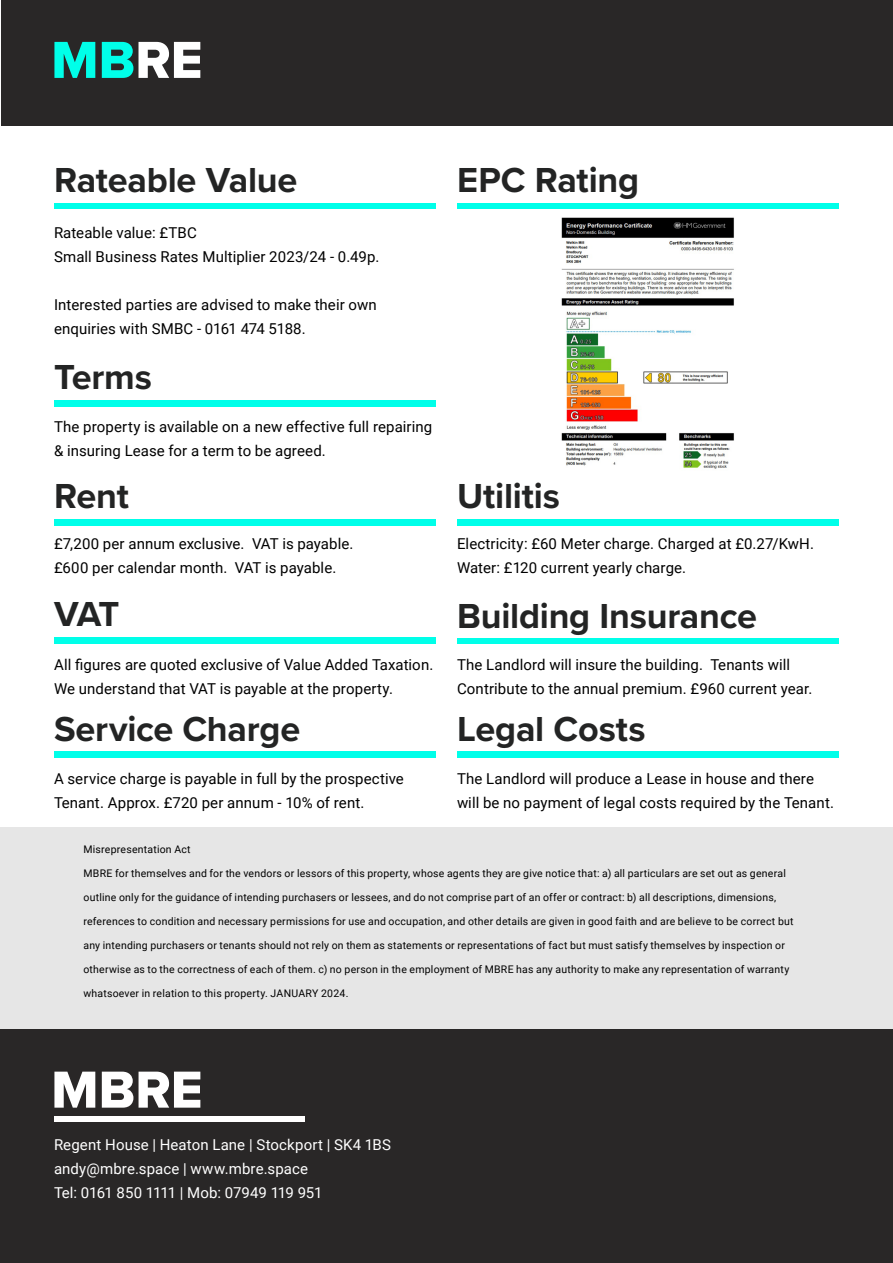
<style>
.page{position:relative;width:893px;height:1263px;background:#fff}
.page>*{position:absolute;margin:0;border:0;box-sizing:border-box;transform-origin:0 0}
.t1{font:54px "Proxima Nova Extrabld";color:#00ffe9}
.t2{font:54px "Proxima Nova Extrabld";color:#fff}
.Header_2{font:700 36px "Proxima Nova";letter-spacing:-.005em;color:#232424}
.Body_Copy{font:15px/24px "Roboto";letter-spacing:.005em;color:#000}
.Body_Copy-2{font:15px "Roboto";letter-spacing:.005em;color:#fff}
.Terms{font:10.5px "Roboto";letter-spacing:.02em;color:#000}
.s1{color:#fff}
</style>
<div class="page">
<div style="left:2px;top:0;width:891px;height:125px;background:#292727"></div>
<div style="left:54px;top:203px;width:382px;height:5px;background:#00ffe9"></div>
<div style="left:54px;top:400px;width:382px;height:6px;background:#00ffe9"></div>
<div style="left:54px;top:519px;width:382px;height:7px;background:#00ffe9"></div>
<div style="left:457px;top:203px;width:382px;height:5px;background:#00ffe9"></div>
<div style="left:457px;top:751px;width:382px;height:7px;background:#00ffe9"></div>
<div style="left:0;top:827px;width:893px;height:202px;background:#e6e6e6"></div>
<div style="left:0;top:1029px;width:893px;height:234px;background:#292727"></div>
<div style="left:54px;top:1116px;width:251px;height:5px;background:#fff"></div>
<img style="left:561px;top:217px;width:173px;height:252px">
<div style="left:457px;top:638px;width:382px;height:6px;background:#00ffe9"></div>
<div style="left:54px;top:751px;width:382px;height:7px;background:#00ffe9"></div>
<div style="left:54px;top:637px;width:382px;height:7px;background:#00ffe9"></div>
<div style="left:457px;top:519px;width:382px;height:7px;background:#00ffe9"></div>
<p class="t1" style="left:51px;top:20px;width:153px">MB<span class="s1">RE</span></p>
<p class="Header_2" style="left:54px;top:153px;width:245px">Rateable Value</p>
<p class="Body_Copy" style="left:54px;top:220px;width:144px">Rateable value: £TBC</p>
<p class="Body_Copy" style="left:54px;top:244px;width:327px">Small Business Rates Multiplier 2023/24 - 0.49p.</p>
<p class="Body_Copy" style="left:54px;top:292px;width:324px">Interested parties are advised to make their own</p>
<p class="Body_Copy" style="left:54px;top:316px;width:253px">enquiries with SMBC - 0161 474 5188.</p>
<p class="Header_2" style="left:54px;top:350px;width:99px">Terms</p>
<p class="Body_Copy" style="left:54px;top:414px;width:380px">The property is available on a new effective full repairing &amp; insuring Lease for a term to be agreed.</p>
<p class="Header_2" style="left:54px;top:470px;width:77px">Rent</p>
<p class="Body_Copy" style="left:54px;top:531px;width:301px">£7,200 per annum exclusive. VAT is payable.</p>
<p class="Body_Copy" style="left:54px;top:555px;width:284px">£600 per calendar month. VAT is payable.</p>
<p class="Header_2" style="left:54px;top:587px;width:67px">VAT</p>
<p class="Body_Copy" style="left:54px;top:652px;width:381px">All figures are quoted exclusive of Value Added Taxation.<br>We understand that VAT is payable at the property.</p>
<p class="Header_2" style="left:54px;top:702px;width:248px">Service Charge</p>
<p class="Body_Copy" style="left:54px;top:766px;width:351px">A service charge is payable in full by the prospective<br>Tenant. Approx. £720 per annum - 10% of rent.</p>
<p class="Header_2" style="left:457px;top:153px;width:184px">EPC Rating</p>
<p class="Header_2" style="left:457px;top:470px;width:104px">Utilitis</p>
<p class="Body_Copy" style="left:457px;top:531px;width:359px">Electricity: £60 Meter charge. Charged at £0.27/KwH.</p>
<p class="Body_Copy" style="left:457px;top:555px;width:231px">Water: £120 current yearly charge.</p>
<p class="Header_2" style="left:457px;top:589px;width:301px">Building Insurance</p>
<p class="Body_Copy" style="left:457px;top:652px;width:335px">The Landlord will insure the building. Tenants will</p>
<p class="Body_Copy" style="left:457px;top:676px;width:357px">Contribute to the annual premium. £960 current year.</p>
<p class="Header_2" style="left:457px;top:702px;width:190px">Legal Costs</p>
<p class="Body_Copy" style="left:457px;top:766px;width:378px">The Landlord will produce a Lease in house and there will be no payment of legal costs required by the Tenant.</p>
<p class="Terms" style="left:83px;top:842px;width:109px">Misrepresentation Act</p>
<p class="Terms" style="left:83px;top:866px;width:704px">MBRE for themselves and for the vendors or lessors of this property, whose agents they are give notice that: a) all particulars are set out as general</p>
<p class="Terms" style="left:83px;top:890px;width:694px">outline only for the guidance of intending purchasers or lessees, and do not comprise part of an offer or contract: b) all descriptions, dimensions,</p>
<p class="Terms" style="left:83px;top:914px;width:712px">references to condition and necessary permissions for use and occupation, and other details are given in good faith and are believe to be correct but</p>
<p class="Terms" style="left:83px;top:938px;width:703px">any intending purchasers or tenants should not rely on them as statements or representations of fact but must satisfy themselves by inspection or</p>
<p class="Terms" style="left:83px;top:962px;width:707px">otherwise as to the correctness of each of them. c) no person in the employment of MBRE has any authority to make any representation of warranty</p>
<p class="Terms" style="left:83px;top:986px;width:266px">whatsoever in relation to this property. JANUARY 2024.</p>
<p class="t2" style="left:51px;top:1049px;width:153px">MBRE</p>
<p class="Body_Copy-2" style="left:54px;top:1134px;width:339px">Regent House | Heaton Lane | Stockport | SK4 1BS</p>
<p class="Body_Copy-2" style="left:54px;top:1158px;width:256px">andy@mbre.space | www.mbre.space</p>
<p class="Body_Copy-2" style="left:54px;top:1182px;width:270px">Tel: 0161 850 1111 | Mob: 07949 119 951</p>
</div>
